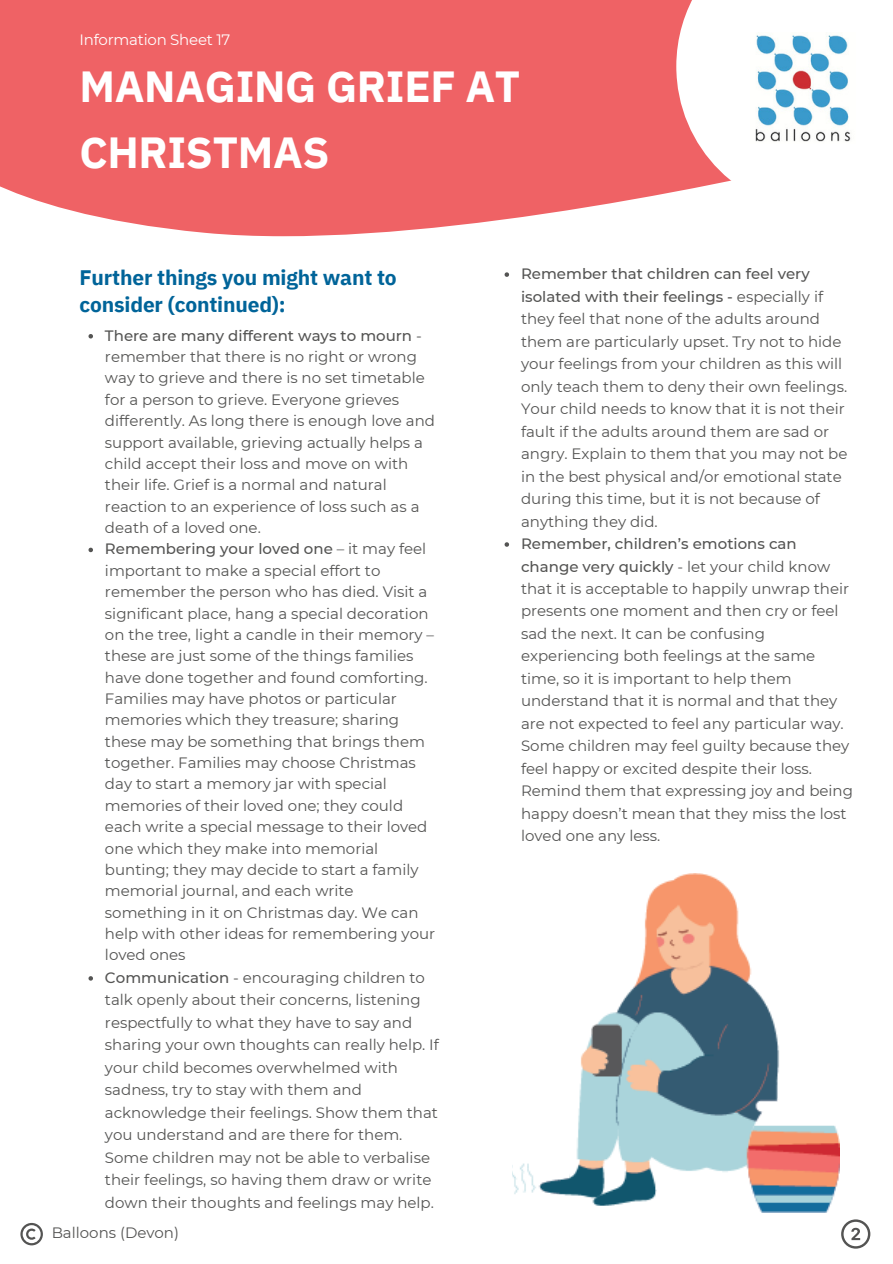
<style>
.page{position:relative;width:893px;height:1264px;background:#fff}
.page>*{position:absolute;margin:0;border:0;box-sizing:border-box;transform-origin:0 0}
.t1{font:700 43.5px/66.3px "IBM Plex Sans";letter-spacing:-.01em;color:#fff}
.t2{font:700 21px/27px "IBM Plex Sans";letter-spacing:-.01em;color:#006499}
.t3{font:15px/21.6px "Montserrat";color:#545453}
.t4{font:15px "Montserrat";letter-spacing:-.015em;color:#fff}
.s1{font-weight:500}
</style>
<div class="page">
<div style="left:0;top:0;width:676px;height:236px;background:#ef6265"></div>
<svg style="left:676px;top:0;width:56px;height:192px"></svg>
<img style="left:755px;top:35px;width:96px;height:107px">
<svg style="left:20px;top:1222px;width:23px;height:23px"></svg>
<svg style="left:841px;top:1219px;width:29px;height:29px"></svg>
<img style="left:512px;top:873px;width:327px;height:339px">
<svg style="left:88px;top:334px;width:5px;height:4px"></svg>
<svg style="left:88px;top:547px;width:5px;height:5px"></svg>
<svg style="left:88px;top:976px;width:5px;height:4px"></svg>
<svg style="left:504px;top:272px;width:5px;height:5px"></svg>
<svg style="left:504px;top:542px;width:5px;height:5px"></svg>
<p class="t4" style="left:79px;top:31px;width:152px">Information Sheet 17</p>
<h1 class="t1" style="left:79px;top:52px;width:442px">MANAGING GRIEF AT<br>CHRISTMAS</h1>
<h2 class="t2" style="left:79px;top:263px;width:319px">Further things you might want to consider (continued):</h2>
<p class="t3" style="left:521px;top:262px;width:328px;line-height:22.5px"><span class="s1">Remember that children can feel very isolated with their feelings -</span> especially if they feel that none of the adults around them are particularly upset. Try not to hide your feelings from your children as this will only teach them to deny their own feelings.<br>Your child needs to know that it is not their fault if the adults around them are sad or angry. Explain to them that you may not be in the best physical and/or emotional state during this time, but it is not because of anything they did.</p>
<p class="t3" style="left:521px;top:532px;width:333px;line-height:22.5px"><span class="s1">Remember, children’s emotions can change very quickly</span> - let your child know that it is acceptable to happily unwrap their presents one moment and then cry or feel sad the next. It can be confusing experiencing both feelings at the same time, so it is important to help them understand that it is normal and that they are not expected to feel any particular way.<br>Some children may feel guilty because they feel happy or excited despite their loss.<br>Remind them that expressing joy and being happy doesn’t mean that they miss the lost loved one any less.</p>
<p class="t3" style="left:105px;top:324px;width:335px"><span class="s1">There are many different ways to mourn</span> - remember that there is no right or wrong way to grieve and there is no set timetable for a person to grieve. Everyone grieves differently. As long there is enough love and support available, grieving actually helps a child accept their loss and move on with their life. Grief is a normal and natural reaction to an experience of loss such as a death of a loved one.<br><span class="s1">Remembering your loved one</span> – it may feel important to make a special effort to remember the person who has died. Visit a significant place, hang a special decoration on the tree, light a candle in their memory – these are just some of the things families have done together and found comforting.<br>Families may have photos or particular memories which they treasure; sharing these may be something that brings them together. Families may choose Christmas day to start a memory jar with special memories of their loved one; they could each write a special message to their loved one which they make into memorial bunting; they may decide to start a family memorial journal, and each write something in it on Christmas day. We can help with other ideas for remembering your loved ones<br><span class="s1">Communication</span> - encouraging children to talk openly about their concerns, listening respectfully to what they have to say and sharing your own thoughts can really help. If your child becomes overwhelmed with sadness, try to stay with them and acknowledge their feelings. Show them that you understand and are there for them.<br>Some children may not be able to verbalise their feelings, so having them draw or write down their thoughts and feelings may help.</p>
<p class="t3" style="left:52px;top:1221px;width:129px">Balloons (Devon)</p>
</div>
